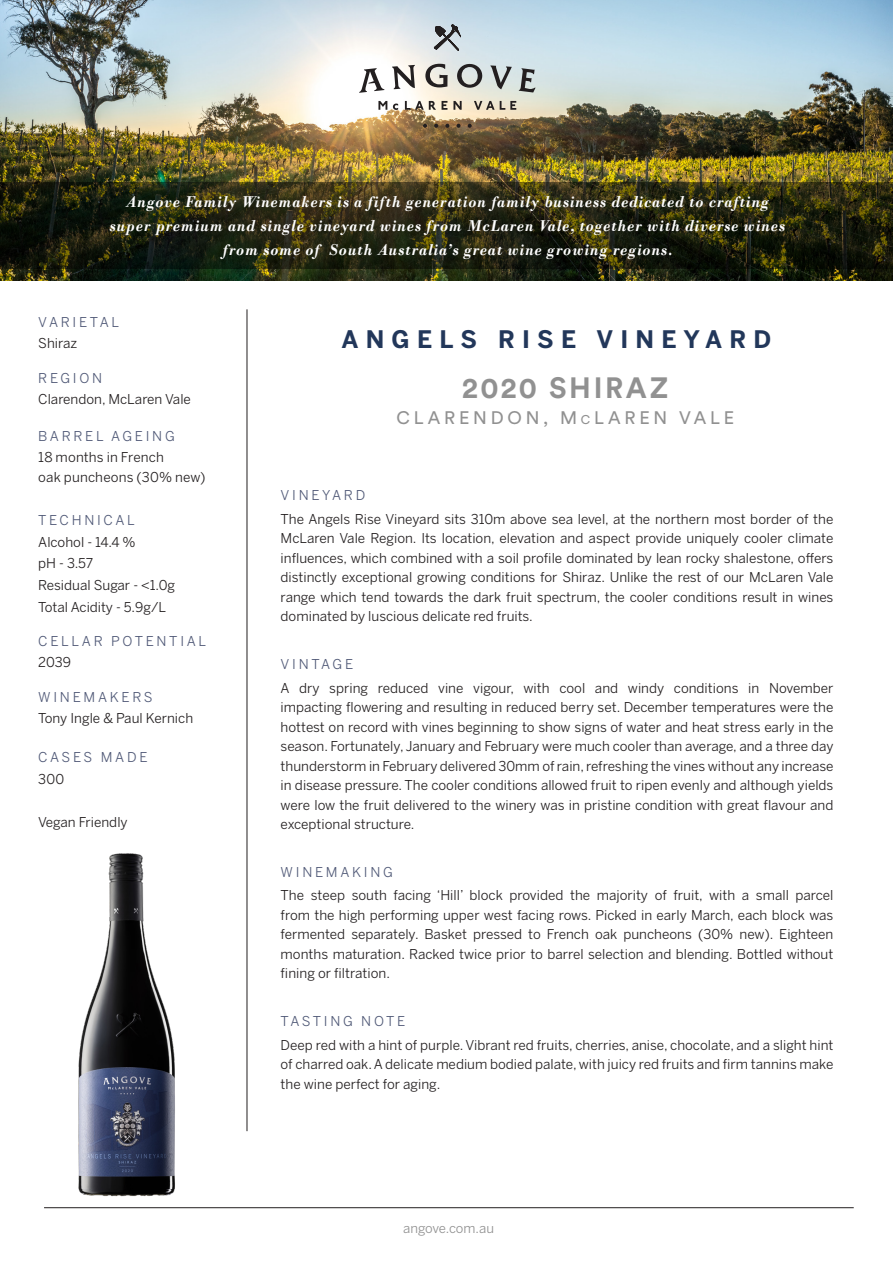
<style>
.page{position:relative;width:893px;height:1263px;background:#fff}
.page>*{position:absolute;margin:0;border:0;box-sizing:border-box;transform-origin:0 0}
.Headline{font:700 29.1px "Circular Pro";letter-spacing:.09em;color:#919191}
.t1{font:700 24px "Benton Sans";letter-spacing:.3em;color:#22375a}
.Region{font:18px "Circular Pro";letter-spacing:.21em;color:#919191}
.t2{font:italic 700 16.5px/24px "Bodoni";letter-spacing:.05em;color:#fff;text-align:center;scale:.9 1}
.t3{font:13.5px/19.5px "Benton Sans";color:#231f20;text-align:justify}
.t4{font:13.5px "Benton Sans";letter-spacing:.2em;color:#4f5876}
.Body_Copy_Tasting_No{font:13.2px "Benton Sans";letter-spacing:-.005em;color:#919191}
.s1{font-size:12.6px}
</style>
<div class="page">
<img style="left:0;top:0;width:892px;height:281px">
<svg style="left:0;top:183px;width:893px;height:86px;background:#25250f"></svg>
<hr style="left:44px;top:1207px;width:810px;height:1px;background:#231f20">
<hr style="left:247px;top:309px;width:1px;height:822px;background:#231f20">
<svg style="left:359px;top:24px;width:177px;height:104px"></svg>
<img style="left:78px;top:853px;width:97px;height:344px">
<p class="t2" style="left:110px;top:190px;width:752px">Angove Family Winemakers is a fifth generation family business dedicated to crafting super premium and single vineyard wines from McLaren Vale, together with diverse wines from some of South Australia’s great wine growing regions.</p>
<p class="t4" style="left:38px;top:314px;width:82px">VARIETAL</p>
<p class="t3" style="left:38px;top:334px;width:41px">Shiraz</p>
<p class="t4" style="left:38px;top:370px;width:65px">REGION</p>
<p class="t3" style="left:38px;top:389px;width:154px">Clarendon, McLaren Vale</p>
<p class="t4" style="left:38px;top:428px;width:138px">BARREL AGEING</p>
<p class="t3" style="left:38px;top:447px;width:169px">18 months in French<br>oak puncheons (30% new)</p>
<p class="t4" style="left:38px;top:512px;width:98px">TECHNICAL</p>
<p class="t3" style="left:38px;top:532px;width:99px">Alcohol - 14.4 %</p>
<p class="t3" style="left:38px;top:553px;width:56px">pH - 3.57</p>
<p class="t3" style="left:38px;top:575px;width:138px">Residual Sugar - &lt;1.0g</p>
<p class="t3" style="left:38px;top:597px;width:129px">Total Acidity - 5.9g/L</p>
<p class="t4" style="left:38px;top:633px;width:169px">CELLAR POTENTIAL</p>
<p class="t3" style="left:38px;top:653px;width:34px">2039</p>
<p class="t4" style="left:38px;top:689px;width:116px">WINEMAKERS</p>
<p class="t3" style="left:38px;top:708px;width:156px">Tony Ingle &amp; Paul Kernich</p>
<p class="t4" style="left:38px;top:749px;width:111px">CASES MADE</p>
<p class="t3" style="left:38px;top:769px;width:28px">300</p>
<p class="t3" style="left:38px;top:812px;width:91px">Vegan Friendly</p>
<p class="t1" style="left:341px;top:325px;width:431px">ANGELS RISE VINEYARD</p>
<p class="Headline" style="left:462px;top:368px;width:208px">2020 SHIRAZ</p>
<p class="Region" style="left:396px;top:406px;width:339px">CLARENDON, M<span class="s1">c</span>LAREN VALE</p>
<p class="t4" style="left:281px;top:487px;width:86px">VINEYARD</p>
<p class="t3" style="left:281px;top:509px;width:554px">The Angels Rise Vineyard sits 310m above sea level, at the northern most border of the McLaren Vale Region. Its location, elevation and aspect provide uniquely cooler climate influences, which combined with a soil profile dominated by lean rocky shalestone, offers distinctly exceptional growing conditions for Shiraz. Unlike the rest of our McLaren Vale range which tend towards the dark fruit spectrum, the cooler conditions result in wines dominated by luscious delicate red fruits.</p>
<p class="t4" style="left:281px;top:656px;width:74px">VINTAGE</p>
<p class="t3" style="left:281px;top:678px;width:554px">A dry spring reduced vine vigour, with cool and windy conditions in November impacting flowering and resulting in reduced berry set. December temperatures were the hottest on record with vines beginning to show signs of water and heat stress early in the season. Fortunately, January and February were much cooler than average, and a three day thunderstorm in February delivered 30mm of rain, refreshing the vines without any increase in disease pressure. The cooler conditions allowed fruit to ripen evenly and although yields were low the fruit delivered to the winery was in pristine condition with great flavour and exceptional structure.</p>
<p class="t4" style="left:281px;top:864px;width:114px">WINEMAKING</p>
<p class="t3" style="left:281px;top:885px;width:554px">The steep south facing ‘Hill’ block provided the majority of fruit, with a small parcel from the high performing upper west facing rows. Picked in early March, each block was fermented separately. Basket pressed to French oak puncheons (30% new). Eighteen months maturation. Racked twice prior to barrel selection and blending. Bottled without fining or filtration.</p>
<p class="t4" style="left:281px;top:1013px;width:126px">TASTING NOTE</p>
<p class="t3" style="left:281px;top:1035px;width:554px">Deep red with a hint of purple. Vibrant red fruits, cherries, anise, chocolate, and a slight hint of charred oak. A delicate medium bodied palate, with juicy red fruits and firm tannins make the wine perfect for aging.</p>
<p class="Body_Copy_Tasting_No" style="left:403px;top:1220px;width:92px">angove.com.au</p>
</div>
